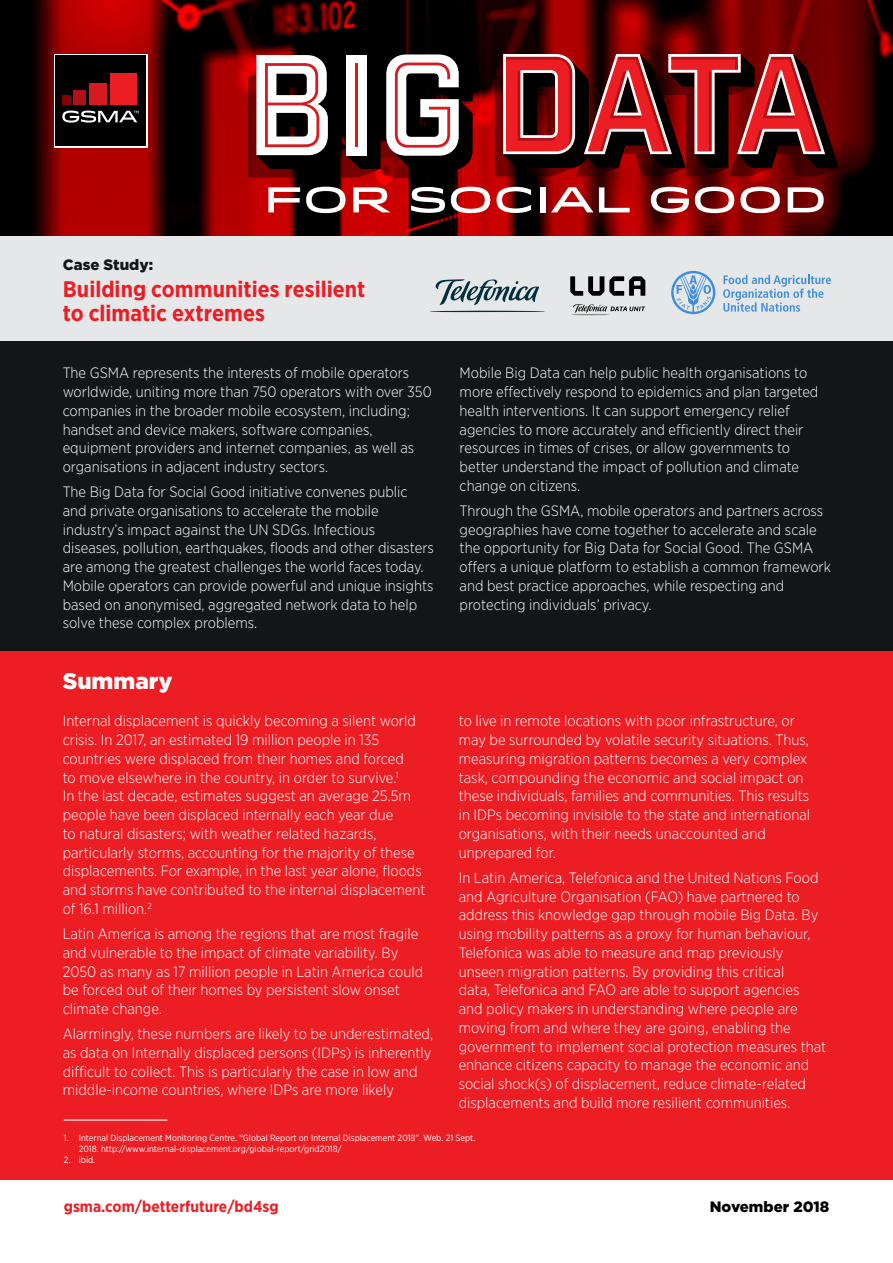
<style>
.page{position:relative;width:893px;height:1263px;background:#fff}
.page>*{position:absolute;margin:0;border:0;box-sizing:border-box;transform-origin:0 0}
.t1{font:700 22.5px/24px "Gotham Narrow";color:#ed1d24}
.t2{font:900 22.5px "Gotham";color:#fff}
.t3{font:700 15.75px "Gotham Narrow";color:#ed1d24}
.t4{font:300 15px/18.8px "Gotham Narrow";color:#fff}
.t5{font:900 15px "Gotham";color:#000}
.t6{font:900 15px "Gotham";color:#121618}
.t7{font:9px/10.8px "Gotham Narrow";color:#fff}
</style>
<div class="page">
<div style="left:0;top:650px;width:893px;height:530px;background:#ed1d24"></div>
<div style="left:0;top:235px;width:893px;height:118px;background:#e6e7e8"></div>
<div style="left:0;top:341px;width:893px;height:310px;background:#121618"></div>
<img style="left:0;top:0;width:893px;height:235px">
<div style="left:54px;top:54px;width:93px;height:93px;background:#fff"></div>
<div style="left:55px;top:55px;width:91px;height:91px;background:#000"></div>
<svg style="left:62px;top:111px;width:77px;height:12px"></svg>
<div style="left:63px;top:96px;width:8px;height:9px;background:#820000"></div>
<div style="left:74px;top:91px;width:12px;height:14px;background:#b11116"></div>
<div style="left:89px;top:84px;width:18px;height:21px;background:#d71920"></div>
<div style="left:110px;top:73px;width:27px;height:32px;background:#ed1d24"></div>
<svg style="left:248px;top:55px;width:225px;height:123px"></svg>
<svg style="left:495px;top:54px;width:344px;height:122px"></svg>
<svg style="left:268px;top:187px;width:32px;height:25px"></svg>
<svg style="left:306px;top:187px;width:40px;height:26px"></svg>
<svg style="left:353px;top:187px;width:37px;height:25px"></svg>
<svg style="left:411px;top:187px;width:34px;height:26px"></svg>
<svg style="left:451px;top:187px;width:39px;height:26px"></svg>
<svg style="left:496px;top:187px;width:35px;height:26px"></svg>
<div style="left:540px;top:187px;width:5px;height:25px;background:#fff"></div>
<svg style="left:551px;top:187px;width:42px;height:25px"></svg>
<svg style="left:599px;top:187px;width:31px;height:25px"></svg>
<svg style="left:651px;top:187px;width:38px;height:26px"></svg>
<svg style="left:695px;top:187px;width:39px;height:26px"></svg>
<svg style="left:740px;top:187px;width:40px;height:26px"></svg>
<svg style="left:788px;top:187px;width:36px;height:25px"></svg>
<svg style="left:570px;top:276px;width:75px;height:20px"></svg>
<svg style="left:571px;top:304px;width:74px;height:11px"></svg>
<hr style="left:64px;top:1119px;width:104px;height:1px;background:#fff">
<svg style="left:430px;top:279px;width:114px;height:33px"></svg>
<svg style="left:671px;top:271px;width:44px;height:43px"></svg>
<svg style="left:723px;top:275px;width:108px;height:37px"></svg>
<p class="t6" style="left:63px;top:255px;width:92px">Case Study:</p>
<h1 class="t1" style="left:63px;top:277px;width:304px">Building communities resilient to climatic extremes</h1>
<p class="t4" style="left:63px;top:363px;width:371px">The GSMA represents the interests of mobile operators worldwide, uniting more than 750 operators with over 350 companies in the broader mobile ecosystem, including; handset and device makers, software companies, equipment providers and internet companies, as well as organisations in adjacent industry sectors.</p>
<p class="t4" style="left:63px;top:482px;width:373px">The Big Data for Social Good initiative convenes public and private organisations to accelerate the mobile industry’s impact against the UN SDGs. Infectious diseases, pollution, earthquakes, floods and other disasters are among the greatest challenges the world faces today.<br>Mobile operators can provide powerful and unique insights based on anonymised, aggregated network data to help solve these complex problems.</p>
<h1 class="t2" style="left:63px;top:665px;width:111px">Summary</h1>
<p class="t4" style="left:63px;top:711px;width:364px">Internal displacement is quickly becoming a silent world crisis. In 2017, an estimated 19 million people in 135 countries were displaced from their homes and forced<br>to move elsewhere in the country, in order to survive.<sup>1<br></sup>In the last decade, estimates suggest an average 25.5m people have been displaced internally each year due<br>to natural disasters; with weather related hazards, particularly storms, accounting for the majority of these displacements. For example, in the last year alone, floods and storms have contributed to the internal displacement of 16.1 million.<sup>2</sup></p>
<p class="t4" style="left:63px;top:924px;width:362px">Latin America is among the regions that are most fragile and vulnerable to the impact of climate variability. By 2050 as many as 17 million people in Latin America could be forced out of their homes by persistent slow onset climate change.</p>
<p class="t4" style="left:63px;top:1024px;width:372px">Alarmingly, these numbers are likely to be underestimated, as data on Internally displaced persons (IDPs) is inherently difficult to collect. This is particularly the case in low and middle-income countries, where IDPs are more likely</p>
<p class="t4" style="left:460px;top:363px;width:360px">Mobile Big Data can help public health organisations to more effectively respond to epidemics and plan targeted health interventions. It can support emergency relief agencies to more accurately and efficiently direct their resources in times of crises, or allow governments to better understand the impact of pollution and climate change on citizens.</p>
<p class="t4" style="left:460px;top:501px;width:373px">Through the GSMA, mobile operators and partners across geographies have come together to accelerate and scale the opportunity for Big Data for Social Good. The GSMA offers a unique platform to establish a common framework and best practice approaches, while respecting and protecting individuals’ privacy.</p>
<p class="t4" style="left:459px;top:711px;width:353px">to live in remote locations with poor infrastructure, or may be surrounded by volatile security situations. Thus, measuring migration patterns becomes a very complex task, compounding the economic and social impact on these individuals, families and communities. This results in IDPs becoming invisible to the state and international organisations, with their needs unaccounted and unprepared for.</p>
<p class="t4" style="left:459px;top:868px;width:369px">In Latin America, Telefonica and the United Nations Food and Agriculture Organisation (FAO) have partnered to address this knowledge gap through mobile Big Data. By using mobility patterns as a proxy for human behaviour, Telefonica was able to measure and map previously unseen migration patterns. By providing this critical<br>data, Telefonica and FAO are able to support agencies and policy makers in understanding where people are moving from and where they are going, enabling the government to implement social protection measures that enhance citizens capacity to manage the economic and social shock(s) of displacement, reduce climate-related displacements and build more resilient communities.</p>
<p class="t7" style="left:79px;top:1132px;width:398px;text-indent:-15px">1. Internal Displacement Monitoring Centre. “Global Report on Internal Displacement 2018”. Web. 21 Sept.<br>2018. http://www.internal-displacement.org/global-report/grid2018/</p>
<p class="t7" style="left:64px;top:1154px;width:33px">2. ibid.</p>
<p class="t3" style="left:64px;top:1196px;width:216px">gsma.com/betterfuture/bd4sg</p>
<p class="t5" style="left:710px;top:1196px;width:121px">November 2018</p>
</div>
